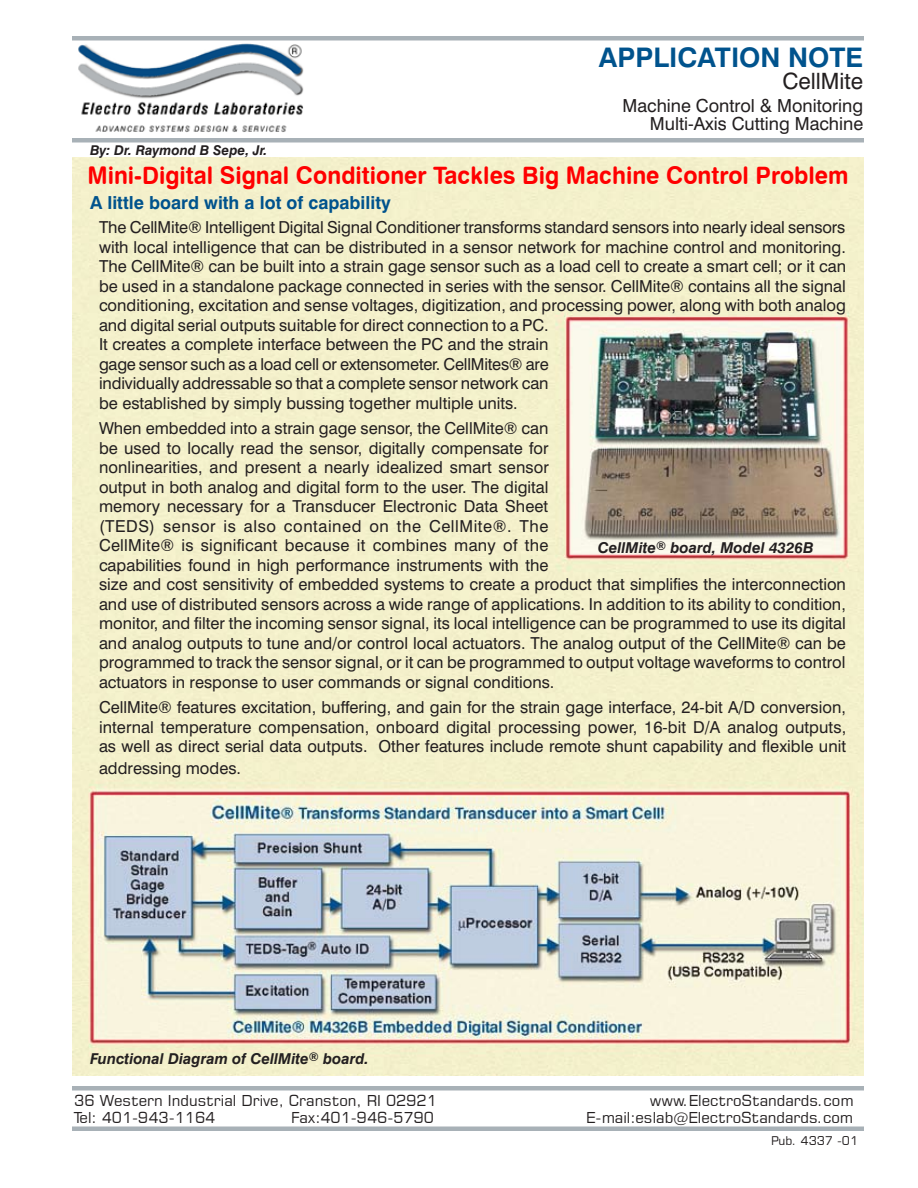
<style>
.page{position:relative;width:918px;height:1188px;background:#fff}
.page>*{position:absolute;margin:0;border:0;box-sizing:border-box;transform-origin:0 0}
.t1{font:700 27px "Swiss 721 BT";color:#00538d}
.t2{font:24px "Swiss 721 BT Bold Rounded";color:#f00}
.t3{font:22.5px "Swiss 721 BT";color:#231f20}
.t4{font:18px/18px "Swiss 721 BT";color:#231f20;text-align:right}
.t5{font:700 18px "Swiss 721 BT";color:#00538d}
.t6{font:16.5px/19.5px "Swiss 721 BT";color:#231f20}
.t7{font:15px "Square 721 BT";color:#231f20}
.t8{font:italic 700 15px "Swiss 721 BT";color:#231f20}
.t9{font:italic 700 13.5px "Swiss 721 BT";color:#231f20}
.t10{font:12px "Square 721 BT";color:#231f20}
</style>
<div class="page">
<img style="left:72px;top:158px;width:792px;height:917px">
<img style="left:78px;top:43px;width:226px;height:90px">
<hr style="left:72px;top:36px;width:792px;height:4px;background:#a8b1b7">
<hr style="left:72px;top:138px;width:792px;height:4px;background:#a8b1b7">
<div style="left:72px;top:1126px;width:792px;height:5px;background:#a8b1b7"></div>
<hr style="left:72px;top:1086px;width:792px;height:4px;background:#a8b1b7">
<p class="t9" style="left:90px;top:141px;width:179px">By: Dr. Raymond B Sepe, Jr.</p>
<h1 class="t1" style="left:599px;top:41px;width:266px">APPLICATION NOTE</h1>
<h3 class="t3" style="left:782px;top:68px;width:82px">CellMite</h3>
<p class="t4" style="left:623px;top:96px;width:242px">Machine Control &amp; Monitoring<br>Multi-Axis Cutting Machine</p>
<h2 class="t2" style="left:87px;top:160px;width:763px">Mini-Digital Signal Conditioner Tackles Big Machine Control Problem</h2>
<p class="t5" style="left:90px;top:192px;width:302px">A little board with a lot of capability</p>
<p class="t6" style="left:99px;top:218px;width:749px">The CellMite® Intelligent Digital Signal Conditioner transforms standard sensors into nearly ideal sensors with local intelligence that can be distributed in a sensor network for machine control and monitoring.<br>The CellMite® can be built into a strain gage sensor such as a load cell to create a smart cell; or it can be used in a standalone package connected in series with the sensor. CellMite® contains all the signal conditioning, excitation and sense voltages, digitization, and processing power, along with both analog and digital serial outputs suitable for direct connection to a PC.<br>It creates a complete interface between the PC and the strain<br>gage sensor such as a load cell or extensometer. CellMites® are<br>individually addressable so that a complete sensor network can<br>be established by simply bussing together multiple units.</p>
<p class="t6" style="left:99px;top:419px;width:749px">When embedded into a strain gage sensor, the CellMite® can<br>be used to locally read the sensor, digitally compensate for<br>nonlinearities, and present a nearly idealized smart sensor<br>output in both analog and digital form to the user. The digital<br>memory necessary for a Transducer Electronic Data Sheet<br>(TEDS) sensor is also contained on the CellMite®. The<br>CellMite® is significant because it combines many of the<br>capabilities found in high performance instruments with the<br>size and cost sensitivity of embedded systems to create a product that simplifies the interconnection and use of distributed sensors across a wide range of applications. In addition to its ability to condition, monitor, and filter the incoming sensor signal, its local intelligence can be programmed to use its digital and analog outputs to tune and/or control local actuators. The analog output of the CellMite® can be programmed to track the sensor signal, or it can be programmed to output voltage waveforms to control actuators in response to user commands or signal conditions.</p>
<p class="t6" style="left:99px;top:698px;width:749px;text-align:justify">CellMite® features excitation, buffering, and gain for the strain gage interface, 24-bit A/D conversion, internal temperature compensation, onboard digital processing power, 16-bit D/A analog outputs, as well as direct serial data outputs. Other features include remote shunt capability and flexible unit</p>
<p class="t6" style="left:99px;top:758px;width:144px">addressing modes.</p>
<p class="t8" style="left:598px;top:538px;width:217px">CellMite<sup>®</sup> board, Model 4326B</p>
<p class="t8" style="left:90px;top:1049px;width:280px">Functional Diagram of CellMite<sup>®</sup> board.</p>
<p class="t7" style="left:74px;top:1092px;width:364px">36 Western Industrial Drive, Cranston, RI 02921</p>
<p class="t7" style="left:650px;top:1092px;width:205px">www.ElectroStandards.com</p>
<p class="t7" style="left:74px;top:1108px;width:143px">Tel: 401-943-1164</p>
<p class="t7" style="left:291px;top:1108px;width:144px">Fax:401-946-5790</p>
<p class="t7" style="left:586px;top:1108px;width:269px">E-mail:eslab@ElectroStandards.com</p>
<p class="t10" style="left:771px;top:1133px;width:89px">Pub. 4337 -01</p>
</div>
